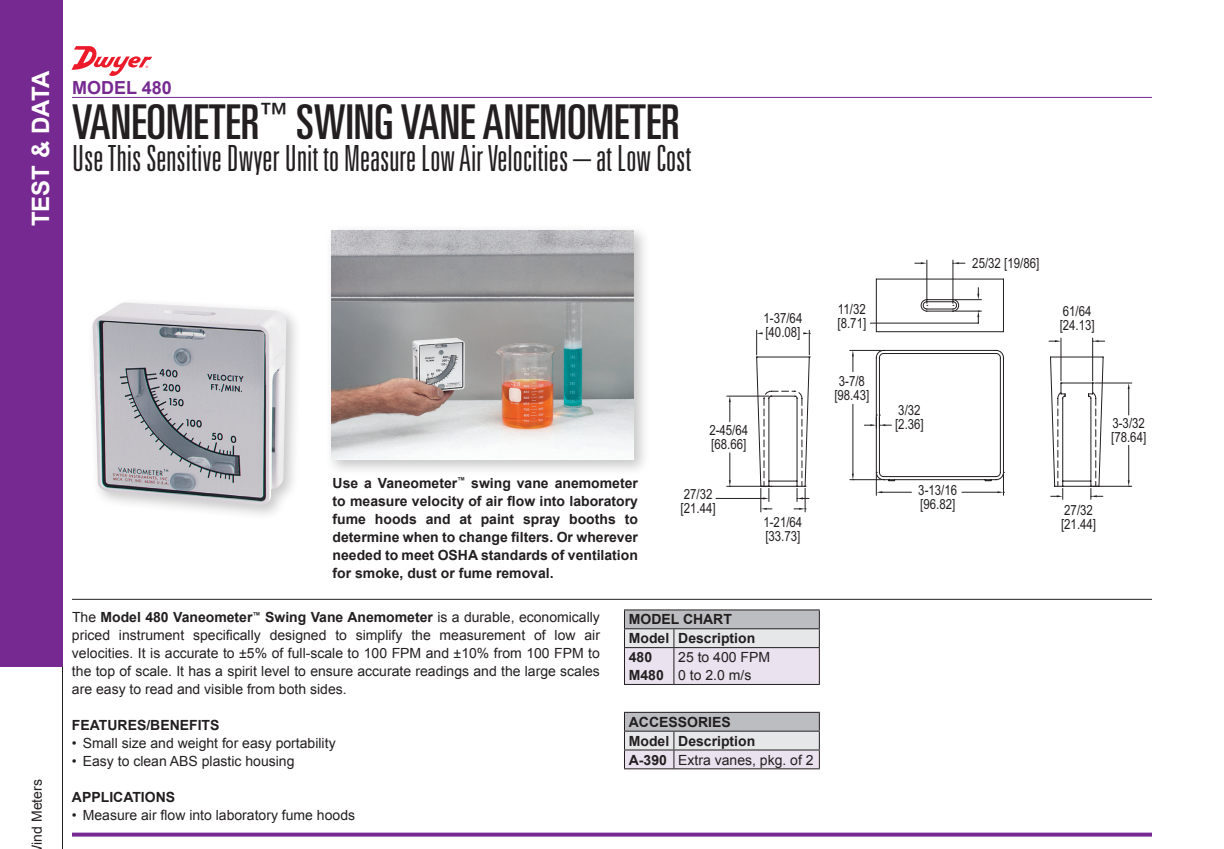
<style>
.page{position:relative;width:1224px;height:849px;background:#fff}
.page>*{position:absolute;margin:0;border:0;box-sizing:border-box;transform-origin:0 0}
.t1{font:ultra-condensed 48px "Univers LT Std";color:#231f20}
.t2{font:300 ultra-condensed 36px "Univers LT Std";color:#231f20}
.t3{font:700 24px "Arial";color:#fff}
.t4{font:700 18px "Arial";color:#762a91}
.t5{font:14px/18px "Arial";color:#231f20;text-align:justify}
.t6{font:700 14px/18px "Arial";color:#231f20}
.t7{font:14px/14px "Arial Narrow";color:#231f20}
.s1{font-weight:700}
.s2{font-weight:400}
</style>
<div class="page">
<svg style="left:0;top:666px;width:63px;height:183px"></svg>
<div style="left:0;top:0;width:63px;height:666px;background:#762a91"></div>
<hr style="left:72px;top:97px;width:1080px;height:1px;background:#762a91">
<svg style="left:72px;top:832px;width:1080px;height:4px;fill:#762a91"></svg>
<div style="left:87px;top:297px;width:216px;height:224px;background:#231f20;opacity:.25"></div>
<img style="left:93px;top:303px;width:193px;height:202px">
<svg style="left:756px;top:278px;width:348px;height:208px"></svg>
<svg style="left:756px;top:330px;width:7px;height:27px"></svg>
<svg style="left:803px;top:330px;width:7px;height:27px"></svg>
<hr style="left:727px;top:396px;width:42px;height:1px;background:#231f20">
<hr style="left:727px;top:486px;width:42px;height:1px;background:#231f20">
<svg style="left:729px;top:396px;width:2px;height:26px"></svg>
<svg style="left:729px;top:453px;width:2px;height:34px"></svg>
<hr style="left:716px;top:498px;width:47px;height:1px;background:#231f20">
<hr style="left:850px;top:350px;width:32px;height:1px;background:#231f20">
<svg style="left:852px;top:350px;width:2px;height:22px"></svg>
<hr style="left:926px;top:260px;width:1px;height:43px;background:#231f20">
<hr style="left:952px;top:260px;width:1px;height:43px;background:#231f20">
<svg style="left:915px;top:262px;width:12px;height:2px"></svg>
<svg style="left:953px;top:262px;width:12px;height:2px"></svg>
<hr style="left:870px;top:323px;width:108px;height:1px;background:#231f20">
<svg style="left:953px;top:288px;width:28px;height:35px"></svg>
<hr style="left:1095px;top:382px;width:37px;height:1px;background:#231f20">
<hr style="left:1093px;top:486px;width:39px;height:1px;background:#231f20">
<hr style="left:1128px;top:445px;width:1px;height:35px;background:#231f20">
<svg style="left:1128px;top:383px;width:2px;height:32px"></svg>
<svg style="left:1128px;top:480px;width:2px;height:7px"></svg>
<svg style="left:760px;top:390px;width:343px;height:122px"></svg>
<hr style="left:1060px;top:338px;width:1px;height:43px;background:#231f20">
<hr style="left:1092px;top:338px;width:1px;height:43px;background:#231f20">
<svg style="left:1049px;top:340px;width:12px;height:2px"></svg>
<svg style="left:1093px;top:340px;width:12px;height:2px"></svg>
<hr style="left:72px;top:599px;width:1080px;height:1px;background:#231f20">
<div style="left:325px;top:224px;width:325px;height:252px;background:#231f20;opacity:.25"></div>
<img style="left:331px;top:230px;width:303px;height:230px">
<hr style="left:624px;top:684px;width:50px;height:1px;background:#231f20">
<hr style="left:674px;top:684px;width:146px;height:1px;background:#231f20">
<hr style="left:624px;top:609px;width:50px;height:1px;background:#231f20">
<hr style="left:674px;top:609px;width:146px;height:1px;background:#231f20">
<svg style="left:624px;top:610px;width:196px;height:74px"></svg>
<hr style="left:624px;top:628px;width:50px;height:1px;background:#231f20">
<hr style="left:674px;top:628px;width:146px;height:1px;background:#231f20">
<hr style="left:624px;top:712px;width:50px;height:1px;background:#231f20">
<hr style="left:674px;top:712px;width:146px;height:1px;background:#231f20">
<svg style="left:624px;top:713px;width:196px;height:56px"></svg>
<hr style="left:624px;top:731px;width:50px;height:1px;background:#231f20">
<hr style="left:674px;top:731px;width:146px;height:1px;background:#231f20">
<svg style="left:72px;top:46px;width:80px;height:30px"></svg>
<h3 class="t3" style="left:25px;top:226px;width:157px;rotate:-90deg">TEST &amp; DATA</h3>
<p class="t4" style="left:72px;top:75px;width:101px">MODEL 480</p>
<h1 class="t1" style="left:72px;top:95px;width:609px">VANEOMETER<sup>™</sup> SWING VANE ANEMOMETER</h1>
<h2 class="t2" style="left:72px;top:139px;width:621px">Use This Sensitive Dwyer Unit to Measure Low Air Velocities – at Low Cost</h2>
<p class="t5" style="left:28px;top:844px;width:67px;rotate:-90deg">ind Meters</p>
<p class="t6" style="left:333px;top:474px;width:307px;text-align:justify">Use a Vaneometer<sup>™</sup> swing vane anemometer to measure velocity of air flow into laboratory fume hoods and at paint spray booths to determine when to change filters. Or wherever needed to meet OSHA standards of ventilation for smoke, dust or fume removal.</p>
<p class="t7" style="left:763px;top:311px;width:40px">1-37/64 [40.08]</p>
<p class="t7" style="left:709px;top:423px;width:40px">2-45/64 [68.66]</p>
<p class="t7" style="left:681px;top:487px;width:37px">27/32 [21.44]</p>
<p class="t7" style="left:763px;top:515px;width:40px">1-21/64 [33.73]</p>
<p class="t5" style="left:72px;top:609px;width:530px">The <span class="s1">Model 480 Vaneometer</span><sup>™</sup> <span class="s1">Swing Vane Anemometer</span> is a durable, economically priced instrument specifically designed to simplify the measurement of low air velocities. It is accurate to ±5% of full-scale to 100 FPM and ±10% from 100 FPM to the top of scale. It has a spirit level to ensure accurate readings and the large scales are easy to read and visible from both sides.</p>
<p class="t6" style="left:72px;top:717px;width:149px">FEATURES/BENEFITS</p>
<p class="t5" style="left:72px;top:735px;width:265px">• Small size and weight for easy portability</p>
<p class="t5" style="left:72px;top:753px;width:224px">• Easy to clean ABS plastic housing</p>
<p class="t6" style="left:72px;top:789px;width:105px">APPLICATIONS</p>
<p class="t5" style="left:72px;top:807px;width:285px">• Measure air flow into laboratory fume hoods</p>
<p class="t6" style="left:629px;top:611px;width:128px;line-height:18.6px">MODEL CHART<br>Model Description<br>480<br>M480</p>
<p class="t5" style="left:678px;top:648px;width:93px">25 to 400 FPM<br>0 to 2.0 m/s</p>
<p class="t6" style="left:629px;top:713px;width:186px;line-height:18.8px">ACCESSORIES<br>Model Description<br>A-390 <span class="s2">Extra vanes, pkg. of 2</span></p>
<p class="t7" style="left:838px;top:302px;width:30px">11/32 [8.71]</p>
<p class="t7" style="left:834px;top:374px;width:37px;text-align:center">3-7/8 [98.43]</p>
<p class="t7" style="left:972px;top:256px;width:69px">25/32 [19/86]</p>
<p class="t7" style="left:1060px;top:304px;width:37px">61/64 [24.13]</p>
<p class="t7" style="left:895px;top:403px;width:30px">3/32 [2.36]</p>
<p class="t7" style="left:918px;top:483px;width:40px">3-13/16 [96.82]</p>
<p class="t7" style="left:1111px;top:416px;width:37px">3-3/32 [78.64]</p>
<p class="t7" style="left:1061px;top:502px;width:37px">27/32 [21.44]</p>
</div>
